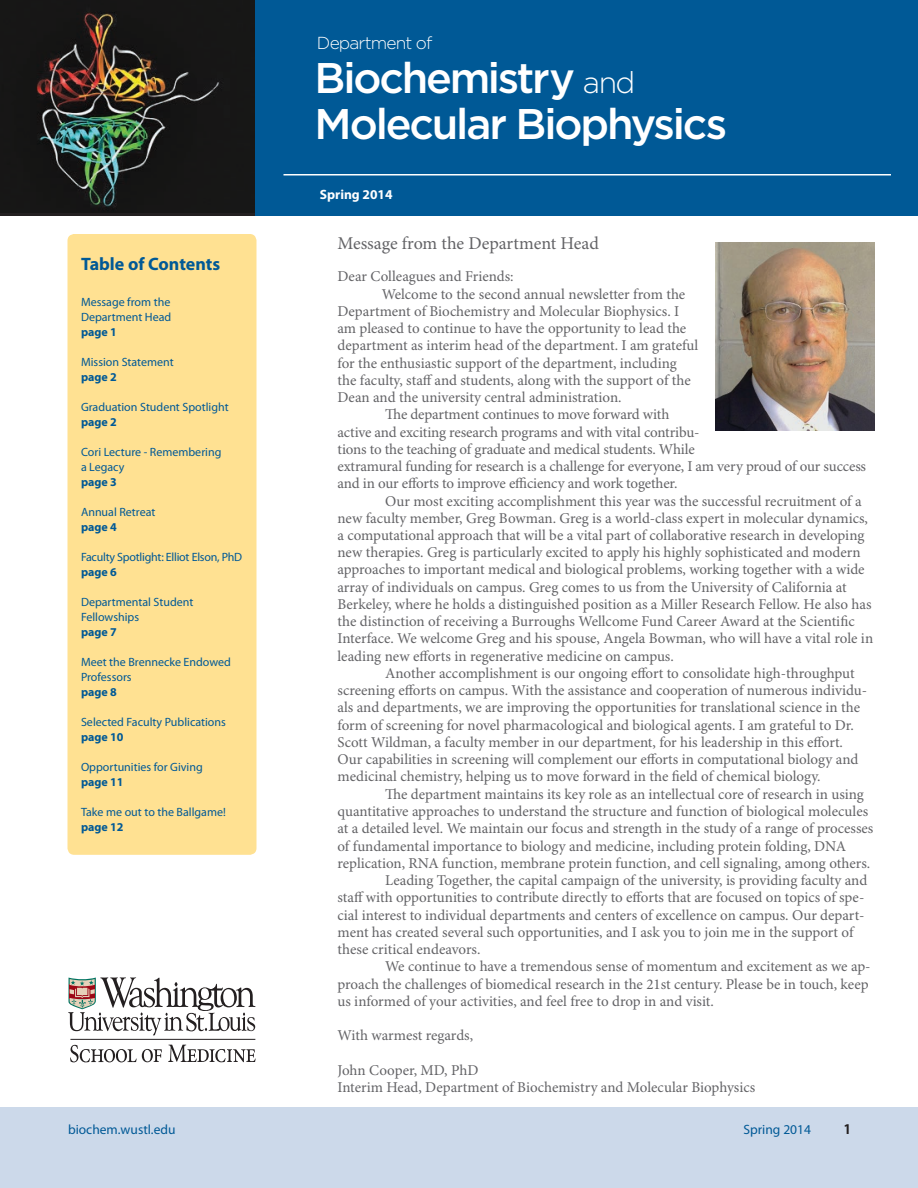
<style>
.page{position:relative;width:918px;height:1188px;background:#fff}
.page>*{position:absolute;margin:0;border:0;box-sizing:border-box;transform-origin:0 0}
.t1{font:500 42.9px/46.3px "Gotham";letter-spacing:-.05em;color:#fff}
.t2{font:18px "Minion Pro";color:#636366}
.t3{font:700 18px "Myriad Pro";color:#005996}
.t4{font:300 17.4px "Gotham";letter-spacing:-.05em;color:#fff}
.t5{font:15px/17.2px "Minion Pro";letter-spacing:-.005em;color:#636366}
.t6{font:700 condensed 15px "Myriad Pro";color:#231f20}
.t7{font:13.5px "Myriad Pro";color:#005996}
.t8{font:700 13.5px "Myriad Pro";color:#fff}
.t9{font:12px/15px "Myriad Pro";color:#005996}
.t10{font:700 12px "Myriad Pro";color:#005996}
.t11{font:12px "Myriad Pro";letter-spacing:-.02em;color:#005996}
.s1{font-weight:300;font-size:30.15px}
</style>
<div class="page">
<div style="left:0;top:1107px;width:918px;height:81px;background:#ccd9ea"></div>
<div style="left:68px;top:234px;width:188px;height:621px;background:#ffe192;border-radius:7px"></div>
<div style="left:0;top:0;width:918px;height:216px;background:#005996"></div>
<hr style="left:70px;top:1039px;width:185px;height:1px;background:#231f20">
<svg style="left:70px;top:1045px;width:92px;height:17px"></svg>
<svg style="left:168px;top:1045px;width:88px;height:17px"></svg>
<svg style="left:68px;top:977px;width:188px;height:59px"></svg>
<img style="left:0;top:0;width:255px;height:212px">
<hr style="left:284px;top:174px;width:607px;height:2px;background:#fff">
<img style="left:715px;top:242px;width:160px;height:188px">
<p class="t4" style="left:317px;top:32px;width:117px">Department of</p>
<h1 class="t1" style="left:315px;top:54px;width:414px">Biochemistry <span class="s1">and<br></span>Molecular Biophysics</h1>
<p class="t3" style="left:81px;top:254px;width:141px">Table of Contents</p>
<p class="t9" style="left:81px;top:295px;width:92px">Message from the<br>Department Head</p>
<p class="t10" style="left:81px;top:325px;width:37px">page 1</p>
<p class="t9" style="left:81px;top:355px;width:94px">Mission Statement</p>
<p class="t10" style="left:81px;top:370px;width:37px">page 2</p>
<p class="t9" style="left:81px;top:400px;width:149px">Graduation Student Spotlight</p>
<p class="t10" style="left:81px;top:415px;width:37px">page 2</p>
<p class="t9" style="left:81px;top:445px;width:142px">Cori Lecture - Remembering a Legacy</p>
<p class="t10" style="left:81px;top:475px;width:37px">page 3</p>
<p class="t9" style="left:81px;top:505px;width:76px">Annual Retreat</p>
<p class="t10" style="left:81px;top:520px;width:37px">page 4</p>
<p class="t11" style="left:81px;top:550px;width:163px">Faculty Spotlight: Elliot Elson, PhD</p>
<p class="t10" style="left:81px;top:565px;width:37px">page 6</p>
<p class="t9" style="left:81px;top:595px;width:114px">Departmental Student<br>Fellowships</p>
<p class="t10" style="left:81px;top:625px;width:37px">page 7</p>
<p class="t9" style="left:81px;top:655px;width:151px">Meet the Brennecke Endowed<br>Professors</p>
<p class="t10" style="left:81px;top:685px;width:37px">page 8</p>
<p class="t9" style="left:81px;top:715px;width:146px">Selected Faculty Publications</p>
<p class="t10" style="left:81px;top:730px;width:44px">page 10</p>
<p class="t9" style="left:81px;top:760px;width:123px">Opportunities for Giving</p>
<p class="t10" style="left:81px;top:775px;width:44px">page 11</p>
<p class="t9" style="left:81px;top:805px;width:146px">Take me out to the Ballgame!</p>
<p class="t10" style="left:81px;top:820px;width:44px">page 12</p>
<p class="t8" style="left:320px;top:187px;width:74px">Spring 2014</p>
<p class="t2" style="left:338px;top:232px;width:263px">Message from the Department Head</p>
<p class="t5" style="left:338px;top:268px;width:178px">Dear Colleagues and Friends:</p>
<p class="t5" style="left:382px;top:286px;width:305px">Welcome to the second annual newsletter from the</p>
<p class="t5" style="left:338px;top:303px;width:343px">Department of Biochemistry and Molecular Biophysics. I</p>
<p class="t5" style="left:338px;top:320px;width:350px">am pleased to continue to have the opportunity to lead the</p>
<p class="t5" style="left:338px;top:337px;width:362px">department as interim head of the department. I am grateful</p>
<p class="t5" style="left:338px;top:355px;width:341px">for the enthusiastic support of the department, including</p>
<p class="t5" style="left:338px;top:372px;width:355px">the faculty, staff and students, along with the support of the</p>
<p class="t5" style="left:338px;top:389px;width:286px">Dean and the university central administration.</p>
<p class="t5" style="left:385px;top:406px;width:286px">The department continues to move forward with</p>
<p class="t5" style="left:338px;top:424px;width:364px">active and exciting research programs and with vital contribu-</p>
<p class="t5" style="left:338px;top:441px;width:359px">tions to the teaching of graduate and medical students. While</p>
<p class="t5" style="left:338px;top:458px;width:530px">extramural funding for research is a challenge for everyone, I am very proud of our success</p>
<p class="t5" style="left:338px;top:475px;width:342px">and in our efforts to improve efficiency and work together.</p>
<p class="t5" style="left:385px;top:493px;width:478px">Our most exciting accomplishment this year was the successful recruitment of a</p>
<p class="t5" style="left:338px;top:510px;width:532px">new faculty member, Greg Bowman. Greg is a world-class expert in molecular dynamics,</p>
<p class="t5" style="left:338px;top:527px;width:528px">a computational approach that will be a vital part of collaborative research in developing</p>
<p class="t5" style="left:338px;top:544px;width:525px">new therapies. Greg is particularly excited to apply his highly sophisticated and modern</p>
<p class="t5" style="left:338px;top:562px;width:529px">approaches to important medical and biological problems, working together with a wide</p>
<p class="t5" style="left:338px;top:579px;width:511px">array of individuals on campus. Greg comes to us from the University of California at</p>
<p class="t5" style="left:338px;top:596px;width:536px">Berkeley, where he holds a distinguished position as a Miller Research Fellow. He also has</p>
<p class="t5" style="left:338px;top:613px;width:519px">the distinction of receiving a Burroughs Wellcome Fund Career Award at the Scientific</p>
<p class="t5" style="left:338px;top:631px;width:537px">Interface. We welcome Greg and his spouse, Angela Bowman, who will have a vital role in</p>
<p class="t5" style="left:338px;top:648px;width:338px">leading new efforts in regenerative medicine on campus.</p>
<p class="t5" style="left:385px;top:665px;width:471px">Another accomplishment is our ongoing effort to consolidate high-throughput</p>
<p class="t5" style="left:338px;top:682px;width:531px">screening efforts on campus. With the assistance and cooperation of numerous individu-</p>
<p class="t5" style="left:338px;top:700px;width:524px">als and departments, we are improving the opportunities for translational science in the</p>
<p class="t5" style="left:338px;top:717px;width:518px">form of screening for novel pharmacological and biological agents. I am grateful to Dr.</p>
<p class="t5" style="left:338px;top:734px;width:507px">Scott Wildman, a faculty member in our department, for his leadership in this effort.</p>
<p class="t5" style="left:338px;top:751px;width:522px">Our capabilities in screening will complement our efforts in computational biology and</p>
<p class="t5" style="left:338px;top:769px;width:485px">medicinal chemistry, helping us to move forward in the field of chemical biology.</p>
<p class="t5" style="left:385px;top:786px;width:480px">The department maintains its key role as an intellectual core of research in using</p>
<p class="t5" style="left:338px;top:803px;width:532px">quantitative approaches to understand the structure and function of biological molecules</p>
<p class="t5" style="left:338px;top:820px;width:537px">at a detailed level. We maintain our focus and strength in the study of a range of processes</p>
<p class="t5" style="left:338px;top:838px;width:510px">of fundamental importance to biology and medicine, including protein folding, DNA</p>
<p class="t5" style="left:338px;top:855px;width:534px">replication, RNA function, membrane protein function, and cell signaling, among others.</p>
<p class="t5" style="left:385px;top:872px;width:484px">Leading Together, the capital campaign of the university, is providing faculty and</p>
<p class="t5" style="left:338px;top:889px;width:528px">staff with opportunities to contribute directly to efforts that are focused on topics of spe-</p>
<p class="t5" style="left:338px;top:907px;width:529px">cial interest to individual departments and centers of excellence on campus. Our depart-</p>
<p class="t5" style="left:338px;top:924px;width:517px">ment has created several such opportunities, and I ask you to join me in the support of</p>
<p class="t5" style="left:338px;top:941px;width:144px">these critical endeavors.</p>
<p class="t5" style="left:385px;top:958px;width:487px">We continue to have a tremendous sense of momentum and excitement as we ap-</p>
<p class="t5" style="left:338px;top:976px;width:533px">proach the challenges of biomedical research in the 21st century. Please be in touch, keep</p>
<p class="t5" style="left:338px;top:993px;width:378px">us informed of your activities, and feel free to drop in and visit.</p>
<p class="t5" style="left:338px;top:1027px;width:137px">With warmest regards,</p>
<p class="t5" style="left:338px;top:1062px;width:419px">John Cooper, MD, PhD<br>Interim Head, Department of Biochemistry and Molecular Biophysics</p>
<p class="t7" style="left:68px;top:1122px;width:109px">biochem.wustl.edu</p>
<p class="t7" style="left:744px;top:1122px;width:69px">Spring 2014</p>
<p class="t6" style="left:844px;top:1121px;width:8px">1</p>
</div>
